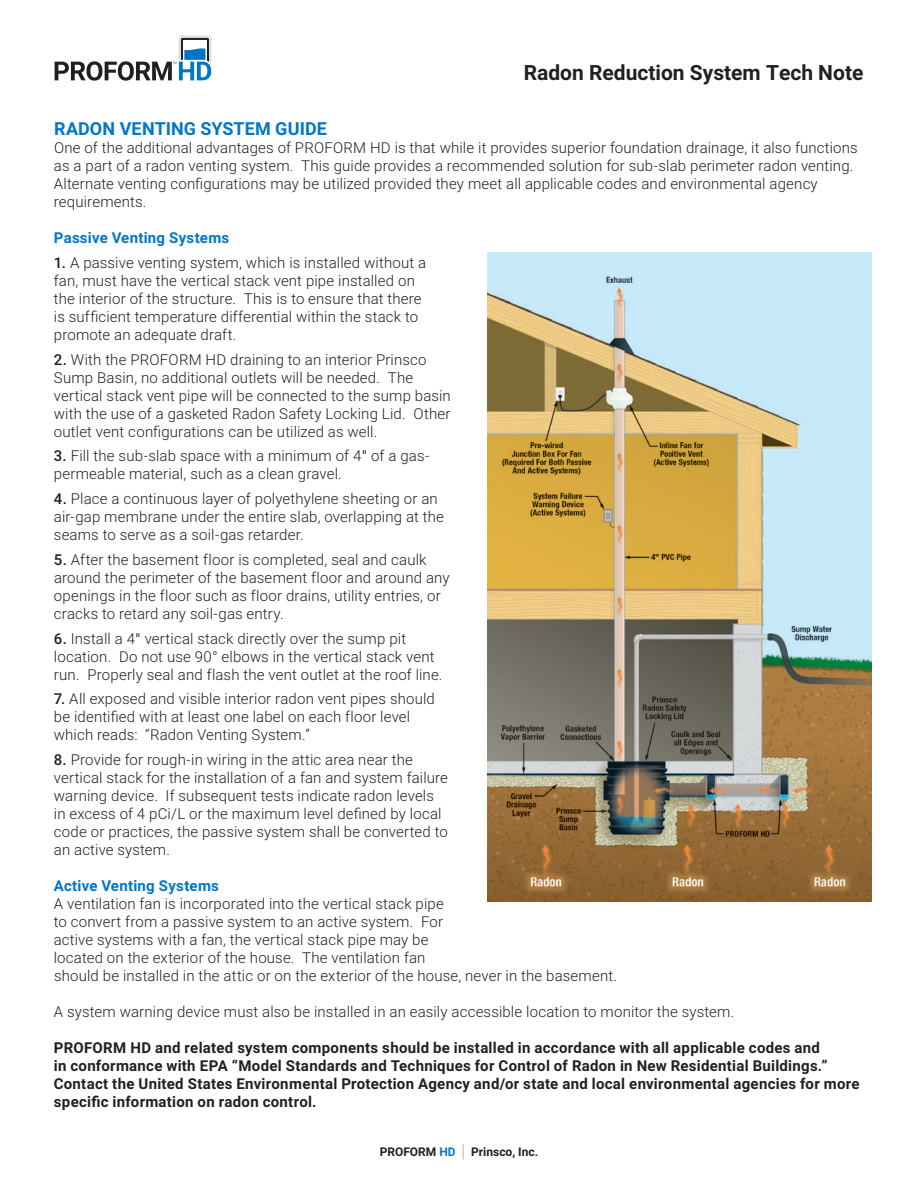
<style>
.page{position:relative;width:918px;height:1188px;background:#fff}
.page>*{position:absolute;margin:0;border:0;box-sizing:border-box;transform-origin:0 0}
.t1{font:700 21px "Roboto";color:#231f20}
.t2{font:700 18px "Roboto";letter-spacing:.005em;color:#0076c8}
.t3{font:300 15px/18px "Roboto";letter-spacing:.01em;color:#231f20}
.t4{font:700 15px/18px "Roboto";letter-spacing:.02em;color:#231f20}
.t5{font:700 15px "Roboto";letter-spacing:.015em;color:#0076c8}
.t6{font:700 12px "Roboto";color:#231f20}
.s1{font-weight:500}
.s2{font-family:"Helvetica Neue"}
.s3{color:#0076c8}
.s4{font-weight:100;font-size:18px;color:#6c6d70}
</style>
<div class="page">
<svg style="left:55px;top:36px;width:156px;height:45px"></svg>
<img style="left:487px;top:252px;width:385px;height:649px">
<h1 class="t1" style="left:524px;top:58px;width:341px">Radon Reduction System Tech Note</h1>
<p class="t2" style="left:54px;top:116px;width:274px">RADON VENTING SYSTEM GUIDE</p>
<p class="t3" style="left:54px;top:138px;width:805px">One of the additional advantages of PROFORM HD is that while it provides superior foundation drainage, it also functions as a part of a radon venting system. This guide provides a recommended solution for sub-slab perimeter radon venting.<br>Alternate venting configurations may be utilized provided they meet all applicable codes and environmental agency requirements.</p>
<p class="t5" style="left:54px;top:227px;width:177px">Passive Venting Systems</p>
<p class="t3" style="left:54px;top:253px;width:374px"><span class="s1">1.</span> A passive venting system, which is installed without a fan, must have the vertical stack vent pipe installed on the interior of the structure. This is to ensure that there is sufficient temperature differential within the stack to promote an adequate draft.</p>
<p class="t3" style="left:54px;top:350px;width:399px"><span class="s1">2.</span> With the PROFORM HD draining to an interior Prinsco Sump Basin, no additional outlets will be needed. The vertical stack vent pipe will be connected to the sump basin with the use of a gasketed Radon Safety Locking Lid. Other outlet vent configurations can be utilized as well.</p>
<p class="t3" style="left:54px;top:446px;width:377px"><span class="s1">3.</span> Fill the sub-slab space with a minimum of 4<span class="s2">"</span> of a gas&shy;permeable material, such as a clean gravel.</p>
<p class="t3" style="left:54px;top:489px;width:391px"><span class="s1">4.</span> Place a continuous layer of polyethylene sheeting or an air-gap membrane under the entire slab, overlapping at the seams to serve as a soil-gas retarder.</p>
<p class="t3" style="left:54px;top:550px;width:397px"><span class="s1">5.</span> After the basement floor is completed, seal and caulk around the perimeter of the basement floor and around any openings in the floor such as floor drains, utility entries, or cracks to retard any soil-gas entry.</p>
<p class="t3" style="left:54px;top:629px;width:390px"><span class="s1">6.</span> Install a 4<span class="s2">"</span> vertical stack directly over the sump pit location. Do not use 90° elbows in the vertical stack vent run. Properly seal and flash the vent outlet at the roof line.</p>
<p class="t3" style="left:54px;top:689px;width:383px"><span class="s1">7.</span> All exposed and visible interior radon vent pipes should be identified with at least one label on each floor level which reads: “Radon Venting System.”</p>
<p class="t3" style="left:54px;top:750px;width:396px"><span class="s1">8.</span> Provide for rough-in wiring in the attic area near the vertical stack for the installation of a fan and system failure warning device. If subsequent tests indicate radon levels in excess of 4 pCi/L or the maximum level defined by local code or practices, the passive system shall be converted to an active system.</p>
<p class="t5" style="left:54px;top:875px;width:167px">Active Venting Systems</p>
<p class="t3" style="left:54px;top:894px;width:565px">A ventilation fan is incorporated into the vertical stack pipe<br>to convert from a passive system to an active system. For<br>active systems with a fan, the vertical stack pipe may be<br>located on the exterior of the house. The ventilation fan<br>should be installed in the attic or on the exterior of the house, never in the basement.</p>
<p class="t3" style="left:54px;top:1002px;width:682px">A system warning device must also be installed in an easily accessible location to monitor the system.</p>
<p class="t4" style="left:54px;top:1038px;width:807px">PROFORM HD and related system components should be installed in accordance with all applicable codes and<br>in conformance with EPA “Model Standards and Techniques for Control of Radon in New Residential Buildings.” Contact the United States Environmental Protection Agency and/or state and local environmental agencies for more specific information on radon control.</p>
<p class="t6" style="left:380px;top:1143px;width:160px">PROFORM <span class="s3">HD</span> <span class="s4">|</span> Prinsco, Inc.</p>
</div>
